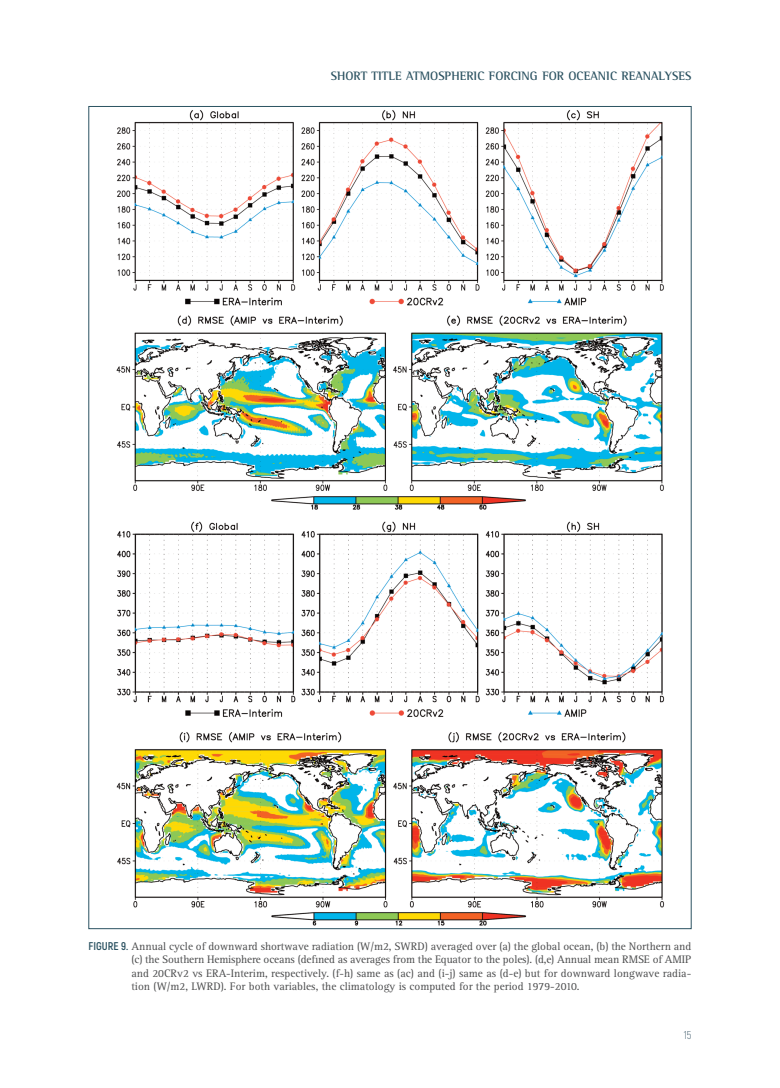
<style>
.page{position:relative;width:780px;height:1088px;background:#fff}
.page>*{position:absolute;margin:0;border:0;box-sizing:border-box;transform-origin:0 0}
.t1{font:700 12.5px "Rotis Semi Serif";color:#2b5261}
.t2{font:11.25px/13.5px "Rotis Serif";color:#4b4c4d;text-align:justify}
.t3{font:300 11.25px "Akrobat";color:#486271}
.s1{font-family:"Akrobat";font-weight:700;color:#2b5261}
</style>
<div class="page">
<img style="left:116px;top:110px;width:549px;height:816px">
<p class="t1" style="left:331px;top:71px;width:362px">SHORT TITLE ATMOSPHERIC FORCING FOR OCEANIC REANALYSES</p>
<p class="t2" style="left:131px;top:940px;width:561px;text-indent:-43px"><span class="s1">FIGURE 9.</span> Annual cycle of downward shortwave radiation (W/m2, SWRD) averaged over (a) the global ocean, (b) the Northern and (c) the Southern Hemisphere oceans (defined as averages from the Equator to the poles). (d,e) Annual mean RMSE of AMIP and 20CRv2 vs ERA-Interim, respectively. (f-h) same as (ac) and (i-j) same as (d-e) but for downward longwave radia&shy;tion (W/m2, LWRD). For both variables, the climatology is computed for the period 1979-2010.</p>
<p class="t3" style="left:683px;top:1030px;width:9px">15</p>
</div>
